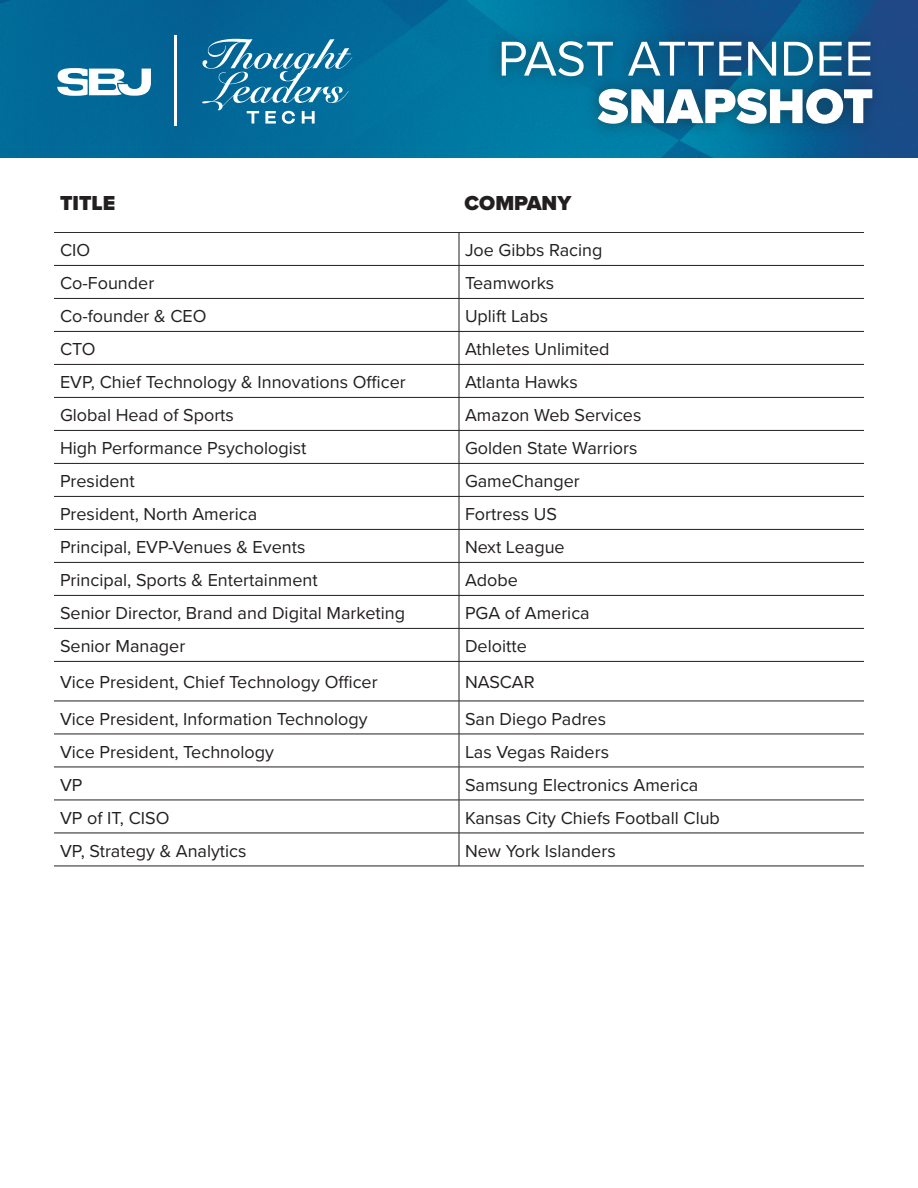
<style>
.page{position:relative;width:918px;height:1188px;background:#fff}
.page>*{position:absolute;margin:0;border:0;box-sizing:border-box;transform-origin:0 0}
.t1{font:50.7px "Proxima Nova";color:#fff}
.t2{font:900 50.7px "Proxima Nova";color:#fff}
.t3{font:900 21px "Proxima Nova";color:#231f20}
.t4{font:18px "Proxima Nova";color:#231f20}
</style>
<div class="page">
<img style="left:0;top:0;width:918px;height:158px">
<svg style="left:57px;top:68px;width:94px;height:28px"></svg>
<hr style="left:175px;top:35px;width:2px;height:91px;background:#fff">
<svg style="left:202px;top:39px;width:150px;height:85px;background:#3184ab"></svg>
<div style="left:486px;top:27px;width:401px;height:111px;background:#231f20;opacity:.5"></div>
<hr style="left:54px;top:232px;width:405px;height:1px;background:#231f20">
<hr style="left:459px;top:232px;width:405px;height:1px;background:#231f20">
<hr style="left:459px;top:233px;width:1px;height:32px;background:#231f20">
<hr style="left:54px;top:265px;width:405px;height:1px;background:#231f20">
<hr style="left:459px;top:265px;width:405px;height:1px;background:#231f20">
<hr style="left:459px;top:266px;width:1px;height:32px;background:#231f20">
<hr style="left:54px;top:298px;width:405px;height:1px;background:#231f20">
<hr style="left:459px;top:298px;width:405px;height:1px;background:#231f20">
<hr style="left:459px;top:299px;width:1px;height:32px;background:#231f20">
<hr style="left:54px;top:331px;width:405px;height:1px;background:#231f20">
<hr style="left:459px;top:331px;width:405px;height:1px;background:#231f20">
<hr style="left:459px;top:332px;width:1px;height:32px;background:#231f20">
<hr style="left:54px;top:364px;width:405px;height:1px;background:#231f20">
<hr style="left:459px;top:364px;width:405px;height:1px;background:#231f20">
<hr style="left:459px;top:365px;width:1px;height:32px;background:#231f20">
<hr style="left:54px;top:397px;width:405px;height:1px;background:#231f20">
<hr style="left:459px;top:397px;width:405px;height:1px;background:#231f20">
<hr style="left:459px;top:398px;width:1px;height:32px;background:#231f20">
<hr style="left:54px;top:430px;width:405px;height:1px;background:#231f20">
<hr style="left:459px;top:430px;width:405px;height:1px;background:#231f20">
<hr style="left:459px;top:431px;width:1px;height:32px;background:#231f20">
<hr style="left:54px;top:463px;width:405px;height:1px;background:#231f20">
<hr style="left:459px;top:463px;width:405px;height:1px;background:#231f20">
<hr style="left:459px;top:464px;width:1px;height:32px;background:#231f20">
<hr style="left:54px;top:496px;width:405px;height:1px;background:#231f20">
<hr style="left:459px;top:496px;width:405px;height:1px;background:#231f20">
<hr style="left:459px;top:497px;width:1px;height:32px;background:#231f20">
<hr style="left:54px;top:529px;width:405px;height:1px;background:#231f20">
<hr style="left:459px;top:529px;width:405px;height:1px;background:#231f20">
<hr style="left:459px;top:530px;width:1px;height:32px;background:#231f20">
<hr style="left:54px;top:562px;width:405px;height:1px;background:#231f20">
<hr style="left:459px;top:562px;width:405px;height:1px;background:#231f20">
<hr style="left:459px;top:563px;width:1px;height:32px;background:#231f20">
<hr style="left:54px;top:595px;width:405px;height:1px;background:#231f20">
<hr style="left:459px;top:595px;width:405px;height:1px;background:#231f20">
<hr style="left:459px;top:596px;width:1px;height:32px;background:#231f20">
<hr style="left:54px;top:628px;width:405px;height:1px;background:#231f20">
<hr style="left:459px;top:628px;width:405px;height:1px;background:#231f20">
<hr style="left:459px;top:629px;width:1px;height:32px;background:#231f20">
<hr style="left:54px;top:661px;width:405px;height:1px;background:#231f20">
<hr style="left:459px;top:661px;width:405px;height:1px;background:#231f20">
<hr style="left:459px;top:662px;width:1px;height:39px;background:#231f20">
<hr style="left:54px;top:701px;width:405px;height:1px;background:#231f20">
<hr style="left:459px;top:701px;width:405px;height:1px;background:#231f20">
<hr style="left:459px;top:701px;width:1px;height:33px;background:#231f20">
<hr style="left:54px;top:734px;width:405px;height:1px;background:#231f20">
<hr style="left:459px;top:734px;width:405px;height:1px;background:#231f20">
<hr style="left:459px;top:734px;width:1px;height:33px;background:#231f20">
<hr style="left:54px;top:767px;width:405px;height:1px;background:#231f20">
<hr style="left:459px;top:767px;width:405px;height:1px;background:#231f20">
<hr style="left:459px;top:767px;width:1px;height:33px;background:#231f20">
<hr style="left:54px;top:800px;width:405px;height:1px;background:#231f20">
<hr style="left:459px;top:800px;width:405px;height:1px;background:#231f20">
<hr style="left:459px;top:800px;width:1px;height:33px;background:#231f20">
<hr style="left:54px;top:833px;width:405px;height:1px;background:#231f20">
<hr style="left:459px;top:833px;width:405px;height:1px;background:#231f20">
<hr style="left:459px;top:833px;width:1px;height:33px;background:#231f20">
<hr style="left:54px;top:866px;width:405px;height:1px;background:#231f20">
<hr style="left:459px;top:866px;width:405px;height:1px;background:#231f20">
<h1 class="t1" style="left:498px;top:21px;width:377px">PAST ATTENDEE</h1>
<h1 class="t2" style="left:598px;top:68px;width:277px">SNAPSHOT</h1>
<p class="t3" style="left:60px;top:188px;width:57px">TITLE</p>
<p class="t3" style="left:465px;top:188px;width:108px">COMPANY</p>
<p class="t4" style="left:60px;top:237px;width:32px">CIO</p>
<p class="t4" style="left:465px;top:237px;width:139px">Joe Gibbs Racing</p>
<p class="t4" style="left:60px;top:270px;width:96px">Co-Founder</p>
<p class="t4" style="left:465px;top:270px;width:91px">Teamworks</p>
<p class="t4" style="left:60px;top:303px;width:148px">Co-founder &amp; CEO</p>
<p class="t4" style="left:465px;top:303px;width:85px">Uplift Labs</p>
<p class="t4" style="left:60px;top:336px;width:37px">CTO</p>
<p class="t4" style="left:465px;top:336px;width:146px">Athletes Unlimited</p>
<p class="t4" style="left:60px;top:369px;width:347px">EVP, Chief Technology &amp; Innovations Officer</p>
<p class="t4" style="left:465px;top:369px;width:114px">Atlanta Hawks</p>
<p class="t4" style="left:60px;top:402px;width:175px">Global Head of Sports</p>
<p class="t4" style="left:465px;top:402px;width:178px">Amazon Web Services</p>
<p class="t4" style="left:60px;top:435px;width:248px">High Performance Psychologist</p>
<p class="t4" style="left:465px;top:435px;width:174px">Golden State Warriors</p>
<p class="t4" style="left:60px;top:468px;width:76px">President</p>
<p class="t4" style="left:465px;top:468px;width:116px">GameChanger</p>
<p class="t4" style="left:60px;top:501px;width:199px">President, North America</p>
<p class="t4" style="left:465px;top:501px;width:94px">Fortress US</p>
<p class="t4" style="left:60px;top:534px;width:247px">Principal, EVP-Venues &amp; Events</p>
<p class="t4" style="left:465px;top:534px;width:101px">Next League</p>
<p class="t4" style="left:60px;top:567px;width:259px">Principal, Sports &amp; Entertainment</p>
<p class="t4" style="left:465px;top:567px;width:54px">Adobe</p>
<p class="t4" style="left:60px;top:600px;width:347px">Senior Director, Brand and Digital Marketing</p>
<p class="t4" style="left:465px;top:600px;width:126px">PGA of America</p>
<p class="t4" style="left:60px;top:633px;width:127px">Senior Manager</p>
<p class="t4" style="left:465px;top:633px;width:63px">Deloitte</p>
<p class="t4" style="left:60px;top:669px;width:319px">Vice President, Chief Technology Officer</p>
<p class="t4" style="left:465px;top:669px;width:71px">NASCAR</p>
<p class="t4" style="left:60px;top:705px;width:309px">Vice President, Information Technology</p>
<p class="t4" style="left:465px;top:705px;width:143px">San Diego Padres</p>
<p class="t4" style="left:60px;top:738px;width:216px">Vice President, Technology</p>
<p class="t4" style="left:465px;top:738px;width:146px">Las Vegas Raiders</p>
<p class="t4" style="left:60px;top:771px;width:24px">VP</p>
<p class="t4" style="left:465px;top:771px;width:235px">Samsung Electronics America</p>
<p class="t4" style="left:60px;top:804px;width:111px">VP of IT, CISO</p>
<p class="t4" style="left:465px;top:804px;width:257px">Kansas City Chiefs Football Club</p>
<p class="t4" style="left:60px;top:837px;width:188px">VP, Strategy &amp; Analytics</p>
<p class="t4" style="left:465px;top:837px;width:152px">New York Islanders</p>
</div>
